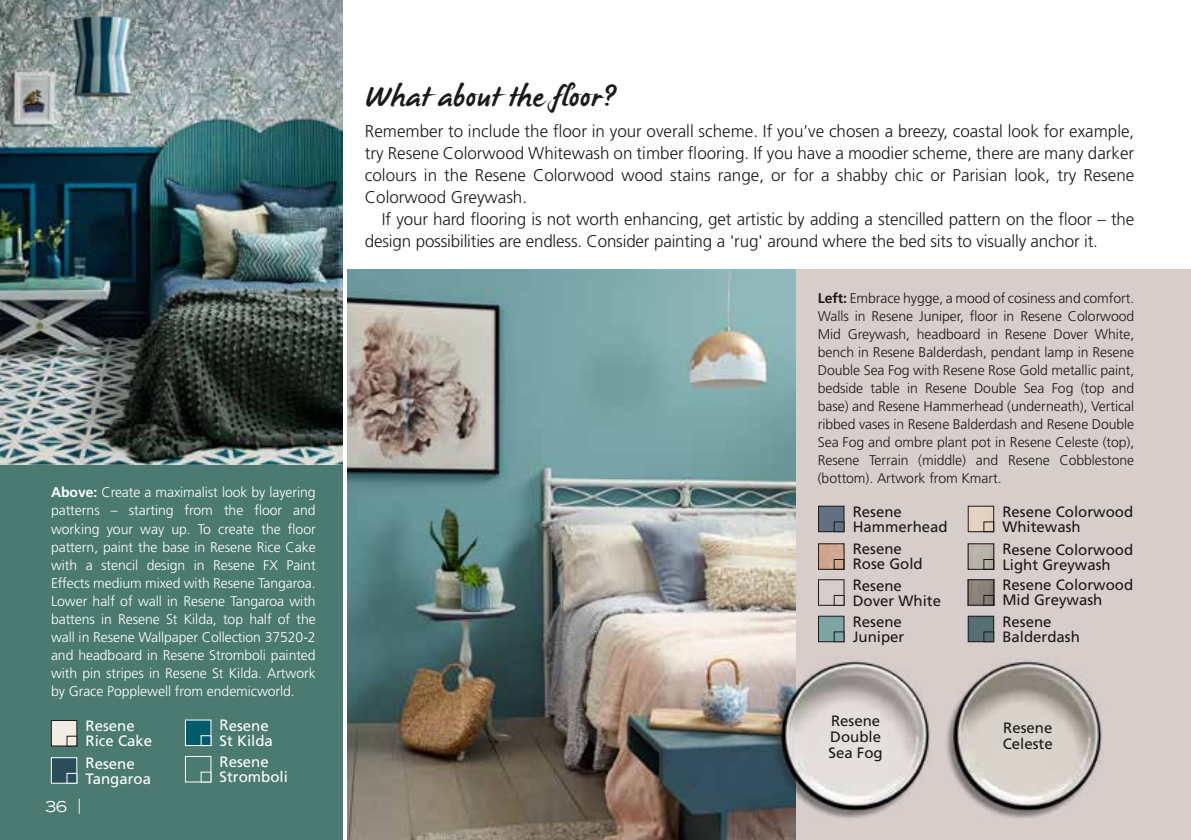
<style>
.page{position:relative;width:1191px;height:840px;background:#fff}
.page>*{position:absolute;margin:0;border:0;box-sizing:border-box;transform-origin:0 0}
.t1{font:30px "James Paul";letter-spacing:.005em;color:#1a1a18}
.t2{font:300 17px/22px "Frutiger LT Std";letter-spacing:-.01em;color:#1a1a18;text-align:justify}
.t3{font:15px/15px "Frutiger LT Std";color:#1a1a18}
.t4{font:15px/15px "Frutiger LT Std";color:#fff}
.t5{font:expanded 15px "Trade Gothic LH";color:#fff}
.t6{font:300 14px/18px "Frutiger LT Std";letter-spacing:-.005em;color:#1a1a18;text-align:justify}
.t7{font:300 14px/18px "Frutiger LT Std";letter-spacing:-.005em;color:#fff;text-align:justify}
.s1{font-weight:700}
</style>
<div class="page">
<div style="left:0;top:464px;width:342px;height:375px;background:#4b7a70"></div>
<div style="left:795px;top:269px;width:396px;height:570px;background:#d7cdcb"></div>
<img style="left:348px;top:269px;width:447px;height:570px">
<img style="left:970px;top:507px;width:22px;height:22px">
<div style="left:968px;top:505px;width:26px;height:26px;border:1px solid #1a1a18"></div>
<div style="left:983px;top:521px;width:11px;height:10px;border:1px solid #1a1a18"></div>
<div style="left:968px;top:543px;width:26px;height:26px;border:1px solid #1a1a18"></div>
<div style="left:983px;top:559px;width:11px;height:10px;border:1px solid #1a1a18"></div>
<div style="left:818px;top:616px;width:26px;height:25px;background:#7da5a3"></div>
<div style="left:818px;top:615px;width:26px;height:26px;border:1px solid #1a1a18"></div>
<div style="left:834px;top:631px;width:10px;height:10px;border:1px solid #1a1a18"></div>
<div style="left:818px;top:579px;width:26px;height:26px;border:1px solid #1a1a18"></div>
<div style="left:834px;top:594px;width:10px;height:11px;border:1px solid #1a1a18"></div>
<div style="left:968px;top:616px;width:25px;height:25px;background:#576f74"></div>
<div style="left:968px;top:615px;width:26px;height:26px;border:1px solid #1a1a18"></div>
<div style="left:983px;top:631px;width:11px;height:10px;border:1px solid #1a1a18"></div>
<div style="left:818px;top:506px;width:26px;height:25px;background:#617182"></div>
<div style="left:818px;top:505px;width:26px;height:26px;border:1px solid #1a1a18"></div>
<div style="left:834px;top:521px;width:10px;height:10px;border:1px solid #1a1a18"></div>
<img style="left:970px;top:581px;width:22px;height:22px">
<div style="left:968px;top:579px;width:26px;height:26px;border:1px solid #1a1a18"></div>
<div style="left:983px;top:594px;width:11px;height:11px;border:1px solid #1a1a18"></div>
<img style="left:820px;top:545px;width:22px;height:22px">
<div style="left:818px;top:543px;width:26px;height:26px;border:1px solid #1a1a18"></div>
<div style="left:834px;top:559px;width:10px;height:10px;border:1px solid #1a1a18"></div>
<img style="left:0;top:0;width:342px;height:464px">
<div style="left:51px;top:757px;width:26px;height:26px;background:#294d5a;border:1px solid #fff"></div>
<div style="left:67px;top:772px;width:10px;height:11px;background:#294d5a;border:1px solid #fff"></div>
<div style="left:51px;top:720px;width:26px;height:25px;background:#f1ece3"></div>
<div style="left:51px;top:719px;width:26px;height:26px;border:1px solid #1a1a18"></div>
<div style="left:185px;top:719px;width:26px;height:26px;background:#005b6d;border:1px solid #fff"></div>
<div style="left:201px;top:735px;width:10px;height:10px;background:#005b6d;border:1px solid #fff"></div>
<div style="left:185px;top:755px;width:26px;height:26px;background:#4b7a70;border:1px solid #fff"></div>
<div style="left:201px;top:771px;width:10px;height:10px;background:#4b7a70"></div>
<img style="left:761px;top:645px;width:169px;height:183px">
<img style="left:946px;top:661px;width:156px;height:157px">
<p class="t7" style="left:51px;top:483px;width:266px"><span class="s1">Above:</span> Create a maximalist look by layering patterns – starting from the floor and working your way up. To create the floor pattern, paint the base in Resene Rice Cake with a stencil design in Resene FX Paint Effects medium mixed with Resene Tangaroa.<br>Lower half of wall in Resene Tangaroa with battens in Resene St Kilda, top half of the wall in Resene Wallpaper Collection 37520-2 and headboard in Resene Stromboli painted with pin stripes in Resene St Kilda. Artwork by Grace Popplewell from endemicworld.</p>
<p class="t4" style="left:85px;top:718px;width:68px">Resene<br>Rice Cake</p>
<p class="t4" style="left:220px;top:717px;width:55px">Resene<br>St Kilda</p>
<p class="t4" style="left:220px;top:754px;width:70px">Resene<br>Stromboli</p>
<p class="t4" style="left:85px;top:755px;width:67px">Resene<br>Tangaroa</p>
<p class="t5" style="left:45px;top:796px;width:37px">36 |</p>
<h1 class="t1" style="left:365px;top:82px;width:252px">What about the floor?</h1>
<p class="t2" style="left:365px;top:120px;width:771px">Remember to include the floor in your overall scheme. If you’ve chosen a breezy, coastal look for example, try Resene Colorwood Whitewash on timber flooring. If you have a moodier scheme, there are many darker colours in the Resene Colorwood wood stains range, or for a shabby chic or Parisian look, try Resene Colorwood Greywash.</p>
<p class="t2" style="left:365px;top:208px;width:771px;text-indent:17px">If your hard flooring is not worth enhancing, get artistic by adding a stencilled pattern on the floor – the design possibilities are endless. Consider painting a 'rug' around where the bed sits to visually anchor it.</p>
<p class="t6" style="left:818px;top:289px;width:318px"><span class="s1">Left:</span> Embrace hygge, a mood of cosiness and comfort.<br>Walls in Resene Juniper, floor in Resene Colorwood Mid Greywash, headboard in Resene Dover White, bench in Resene Balderdash, pendant lamp in Resene Double Sea Fog with Resene Rose Gold metallic paint, bedside table in Resene Double Sea Fog (top and base) and Resene Hammerhead (underneath), Vertical ribbed vases in Resene Balderdash and Resene Double Sea Fog and ombre plant pot in Resene Celeste (top), Resene Terrain (middle) and Resene Cobblestone (bottom). Artwork from Kmart.</p>
<p class="t3" style="left:1002px;top:504px;width:132px">Resene Colorwood<br>Whitewash</p>
<p class="t3" style="left:1002px;top:541px;width:132px">Resene Colorwood<br>Light Greywash</p>
<p class="t3" style="left:852px;top:504px;width:97px">Resene<br>Hammerhead</p>
<p class="t3" style="left:852px;top:541px;width:72px">Resene<br>Rose Gold</p>
<p class="t3" style="left:852px;top:577px;width:90px">Resene<br>Dover White</p>
<p class="t3" style="left:852px;top:614px;width:53px">Resene<br>Juniper</p>
<p class="t3" style="left:1002px;top:577px;width:132px">Resene Colorwood<br>Mid Greywash</p>
<p class="t3" style="left:1002px;top:614px;width:79px">Resene<br>Balderdash</p>
<p class="t3" style="left:828px;top:712px;width:56px;line-height:16px">Resene<br>Double<br>Sea Fog</p>
<p class="t3" style="left:1002px;top:719px;width:52px;line-height:16px">Resene<br>Celeste</p>
</div>
